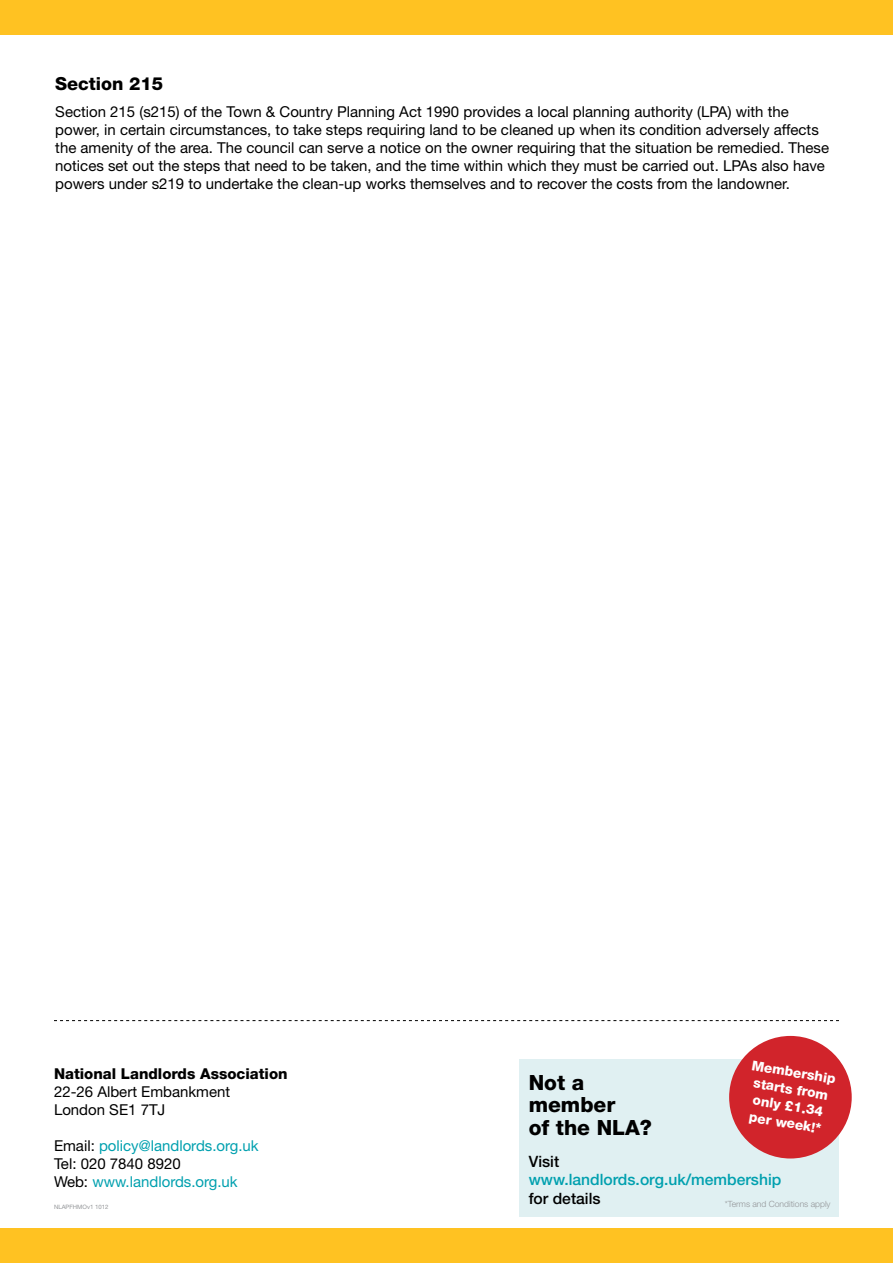
<style>
.page{position:relative;width:893px;height:1263px;background:#fff}
.page>*{position:absolute;margin:0;border:0;box-sizing:border-box;transform-origin:0 0}
.t1{font:800 21px/22.5px "Helvetica Neue";color:#000}
.t2{font:800 18px "Helvetica Neue";color:#000}
.t3{font:500 15.6px "Helvetica Neue";color:#00a0af}
.t4{font:500 15.6px "Helvetica Neue";color:#000}
.t5{font:15px/18px "Helvetica Neue";color:#000}
.t6{font:15px/18px "Helvetica Neue";color:#00a0af}
.t7{font:800 15px "Helvetica Neue";color:#000}
.t8{font:800 13.65px/17px "Helvetica Neue";color:#fff;text-align:center}
.t9{font:300 8.55px "Helvetica Neue";color:#939598}
.t10{font:6px "Helvetica Neue";color:#939598}
.s1{color:#000}
</style>
<div class="page">
<div style="left:0;top:1229px;width:893px;height:34px;background:#ffc222"></div>
<div style="left:0;top:0;width:893px;height:34px;background:#ffc222"></div>
<svg style="left:54px;top:1020px;width:785px;height:1px"></svg>
<div style="left:519px;top:1059px;width:319px;height:157px;background:#e0f0f2"></div>
<div style="left:729px;top:1036px;width:123px;height:122px;background:#d1242b;border-radius:50%"></div>
<p class="t2" style="left:55px;top:73px;width:110px">Section 215</p>
<p class="t5" style="left:55px;top:102px;width:775px">Section 215 (s215) of the Town &amp; Country Planning Act 1990 provides a local planning authority (LPA) with the power, in certain circumstances, to take steps requiring land to be cleaned up when its condition adversely affects the amenity of the area. The council can serve a notice on the owner requiring that the situation be remedied. These notices set out the steps that need to be taken, and the time within which they must be carried out. LPAs also have powers under s219 to undertake the clean-up works themselves and to recover the costs from the landowner.</p>
<p class="t8" style="left:753px;top:1056px;width:86px;rotate:10deg">Membership starts from only £1.34 per week!*</p>
<p class="t7" style="left:54px;top:1064px;width:235px">National Landlords Association</p>
<p class="t5" style="left:54px;top:1082px;width:178px">22-26 Albert Embankment<br>London SE1 7TJ</p>
<p class="t6" style="left:54px;top:1136px;width:206px"><span class="s1">Email:</span> policy@landlords.org.uk<br><span class="s1">Tel: 020 7840 8920<br>Web:</span> www.landlords.org.uk</p>
<p class="t10" style="left:54px;top:1204px;width:56px">NLAPFHMOv1 1012</p>
<p class="t9" style="left:725px;top:1198px;width:107px">*Terms and Conditions apply</p>
<h1 class="t1" style="left:529px;top:1071px;width:125px">Not a member<br>of the NLA?</h1>
<p class="t4" style="left:529px;top:1152px;width:32px">Visit</p>
<p class="t3" style="left:529px;top:1170px;width:254px">www.landlords.org.uk/membership</p>
<p class="t4" style="left:529px;top:1189px;width:73px">for details</p>
</div>
